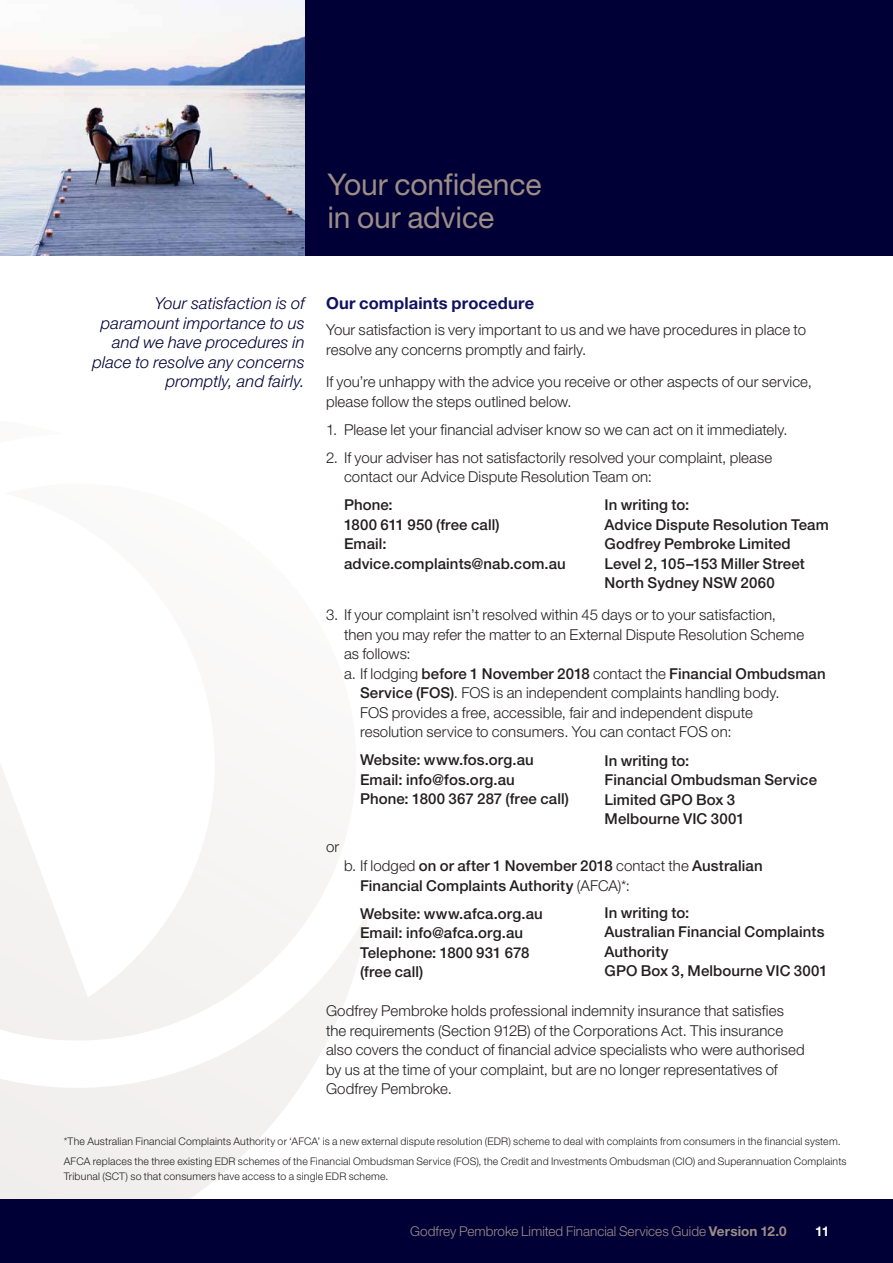
<style>
.page{position:relative;width:893px;height:1263px;background:#fff}
.page>*{position:absolute;margin:0;border:0;box-sizing:border-box;transform-origin:0 0}
.t1{font:30px/33px "Helvetica Neue LT Std";letter-spacing:-.005em;color:#9d8d85}
.t2{font:italic 300 16.5px/19.5px "Helvetica Neue LT Std";letter-spacing:.01em;color:#000037;text-align:right}
.t3{font:700 16.5px "Helvetica Neue LT Std";letter-spacing:.01em;color:#11125f}
.t4{font:300 15px/19.5px "Helvetica Neue LT Std";letter-spacing:.005em;color:#231f20}
.t5{font:500 15px/19.5px "Helvetica Neue LT Std";letter-spacing:.005em;color:#231f20}
.t6{font:300 13.5px "Helvetica Neue LT Std";color:#9d8d85}
.t7{font:700 13.5px "Helvetica Neue LT Std";color:#fff}
.t8{font:300 10.5px/19.2px "Helvetica Neue LT Std";letter-spacing:.02em;color:#231f20}
.s1{font-weight:300}
.s2{font-weight:500}
.s3{font-weight:700}
</style>
<div class="page">
<svg style="left:0;top:764px;width:369px;height:435px"></svg>
<div style="left:0;top:1199px;width:893px;height:64px;background:#000037"></div>
<div style="left:0;top:0;width:893px;height:255px;background:#000037"></div>
<img style="left:0;top:0;width:305px;height:255px">
<h1 class="t1" style="left:327px;top:167px;width:216px">Your confidence in our advice</h1>
<p class="t2" style="left:93px;top:294px;width:214px">Your satisfaction is of paramount importance to us and we have procedures in place to resolve any concerns promptly, and fairly.</p>
<p class="t3" style="left:326px;top:293px;width:210px">Our complaints procedure</p>
<p class="t4" style="left:326px;top:320px;width:482px">Your satisfaction is very important to us and we have procedures in place to resolve any concerns promptly and fairly.</p>
<p class="t4" style="left:326px;top:372px;width:487px">If you’re unhappy with the advice you receive or other aspects of our service, please follow the steps outlined below.</p>
<p class="t4" style="left:326px;top:419px;width:463px">1. Please let your financial adviser know so we can act on it immediately.</p>
<p class="t4" style="left:344px;top:447px;width:430px;text-indent:-18px">2. If your adviser has not satisfactorily resolved your complaint, please contact our Advice Dispute Resolution Team on:</p>
<p class="t5" style="left:344px;top:495px;width:223px">Phone:<br>1800 611 950 (free call)<br>Email: advice.complaints@nab.com.au</p>
<p class="t4" style="left:326px;top:605px;width:452px">3. If your complaint isn’t resolved within 45 days or to your satisfaction,</p>
<p class="t4" style="left:344px;top:624px;width:462px">then you may refer the matter to an External Dispute Resolution Scheme</p>
<p class="t4" style="left:344px;top:644px;width:68px">as follows:</p>
<p class="t5" style="left:344px;top:664px;width:483px"><span class="s1">a. If lodging</span> before 1 November 2018 <span class="s1">contact the</span> Financial Ombudsman</p>
<p class="t4" style="left:360px;top:683px;width:421px"><span class="s2">Service (FOS)</span>. FOS is an independent complaints handling body.</p>
<p class="t4" style="left:360px;top:702px;width:394px">FOS provides a free, accessible, fair and independent dispute</p>
<p class="t4" style="left:360px;top:722px;width:373px">resolution service to consumers. You can contact FOS on:</p>
<p class="t5" style="left:360px;top:750px;width:210px">Website: www.fos.org.au<br>Email: info@fos.org.au<br>Phone: 1800 367 287 (free call)</p>
<p class="t4" style="left:326px;top:836px;width:15px">or</p>
<p class="t5" style="left:360px;top:856px;width:404px;text-indent:-16px"><span class="s1">b. If lodged</span> on or after 1 November 2018 <span class="s1">contact the</span> Australian<br>Financial Complaints Authority <span class="s1">(AFCA)*:</span></p>
<p class="t5" style="left:360px;top:904px;width:184px">Website: www.afca.org.au<br>Email: info@afca.org.au<br>Telephone: 1800 931 678 (free call)</p>
<p class="t4" style="left:326px;top:1001px;width:480px">Godfrey Pembroke holds professional indemnity insurance that satisfies the requirements (Section 912B) of the Corporations Act. This insurance also covers the conduct of financial advice specialists who were authorised by us at the time of your complaint, but are no longer representatives of Godfrey Pembroke.</p>
<p class="t5" style="left:604px;top:495px;width:226px">In writing to:<br>Advice Dispute Resolution Team<br>Godfrey Pembroke Limited<br>Level 2, 105–153 Miller Street<br>North Sydney NSW 2060</p>
<p class="t5" style="left:604px;top:750px;width:214px">In writing to:<br>Financial Ombudsman Service<br>Limited GPO Box 3<br>Melbourne VIC 3001</p>
<p class="t5" style="left:604px;top:902px;width:225px">In writing to:<br>Australian Financial Complaints<br>Authority<br>GPO Box 3, Melbourne VIC 3001</p>
<p class="t8" style="left:64px;top:1132px;width:784px">*The Australian Financial Complaints Authority or ‘AFCA’ is a new external dispute resolution (EDR) scheme to deal with complaints from consumers in the financial system.<br>AFCA replaces the three existing EDR schemes of the Financial Ombudsman Service (FOS), the Credit and Investments Ombudsman (CIO) and Superannuation Complaints</p>
<p class="t8" style="left:64px;top:1166px;width:326px">Tribunal (SCT) so that consumers have access to a single EDR scheme.</p>
<p class="t6" style="left:410px;top:1223px;width:378px">Godfrey Pembroke Limited Financial Services Guide <span class="s3">Version 12.0</span></p>
<p class="t7" style="left:815px;top:1223px;width:15px">11</p>
</div>
